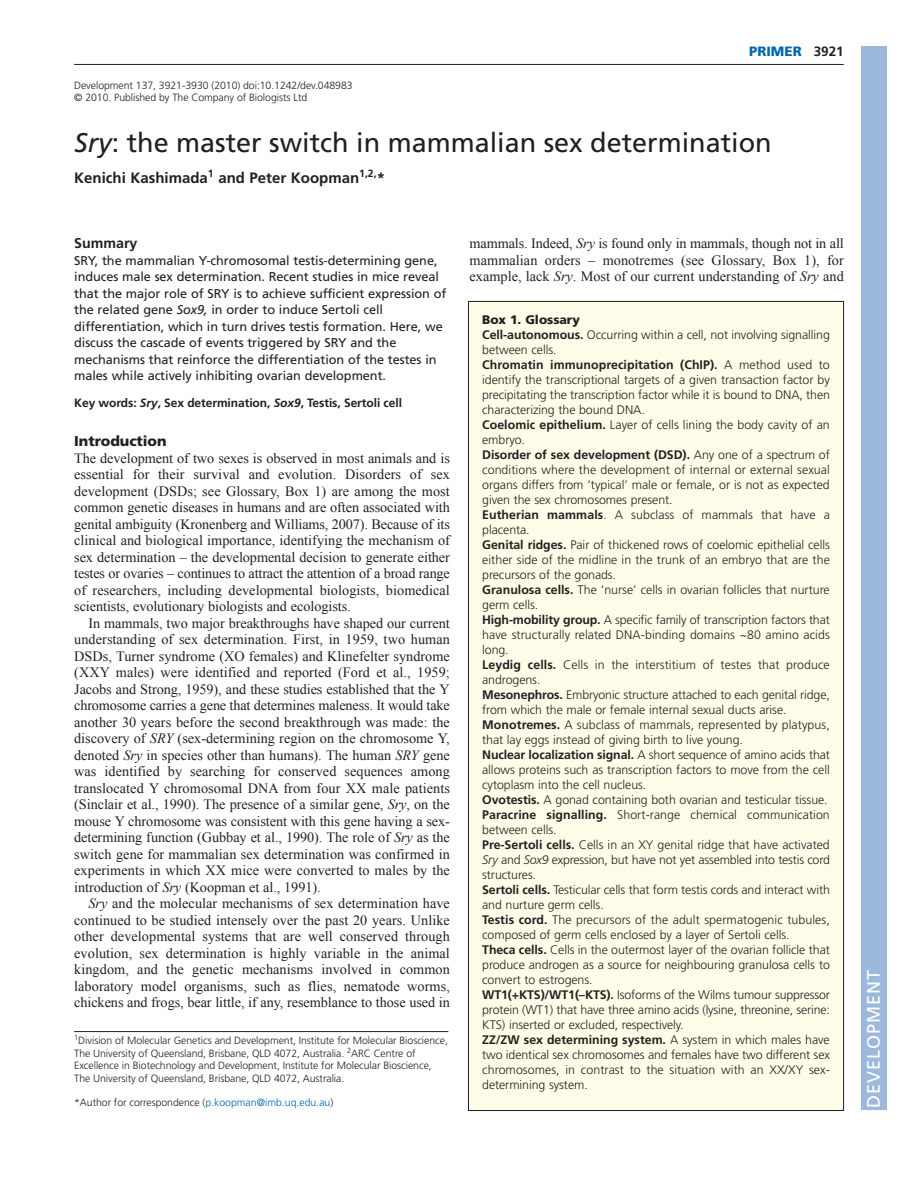
<style>
.page{position:relative;width:918px;height:1188px;background:#fff}
.page>*{position:absolute;margin:0;border:0;box-sizing:border-box;transform-origin:0 0}
.t1{font:27px "Frutiger LT Std";color:#231f20}
.t2{font:18px "Frutiger LT Std";letter-spacing:.055em;color:#fff}
.t3{font:700 15px "Frutiger LT Std";color:#231f20}
.t4{font:14.25px/16.5px "Times New Roman";letter-spacing:-.005em;color:#231f20;text-align:justify}
.t5{font:900 14.25px "Frutiger LT Std";color:#231f20}
.t6{font:700 14.25px "Frutiger LT Std";color:#231f20}
.t7{font:900 13.5px "Frutiger LT Std";color:#0166b3}
.t8{font:700 13.5px "Frutiger LT Std";color:#231f20}
.t9{font:12.75px/16.5px "Frutiger LT Std";letter-spacing:-.005em;color:#231f20}
.t10{font:300 12.3px/15px "Frutiger LT Std";letter-spacing:-.005em;color:#231f20}
.t11{font:700 12px "Frutiger LT Std";letter-spacing:-.005em;color:#231f20}
.t12{font:300 10.5px/12.5px "Frutiger LT Std";letter-spacing:-.005em;color:#231f20}
.s1{font-style:italic}
.s2{color:#0166b3}
.s3{font-weight:900}
.s4{font-weight:700}
</style>
<div class="page">
<hr style="left:74px;top:1031px;width:374px;height:1px;background:#231f20">
<hr style="left:74px;top:64px;width:770px;height:1px;background:#231f20">
<div style="left:468px;top:301px;width:376px;height:810px;background:#fffde9"></div>
<div style="left:861px;top:46px;width:25px;height:1064px;background:#9cb9db"></div>
<p class="t7" style="left:749px;top:46px;width:54px">PRIMER</p>
<p class="t12" style="left:74px;top:81px;width:280px;line-height:12px">Development 137, 3921-3930 (2010) doi:10.1242/dev.048983 © 2010. Published by The Company of Biologists Ltd</p>
<h1 class="t1" style="left:74px;top:132px;width:699px"><span class="s1">Sry</span>: the master switch in mammalian sex determination</h1>
<p class="t3" style="left:74px;top:172px;width:312px">Kenichi Kashimada<sup>1</sup> and Peter Koopman<sup>1,2,</sup>*</p>
<p class="t8" style="left:814px;top:46px;width:32px">3921</p>
<p class="t6" style="left:74px;top:238px;width:65px">Summary</p>
<p class="t9" style="left:74px;top:253px;width:374px">SRY, the mammalian Y-chromosomal testis-determining gene, induces male sex determination. Recent studies in mice reveal that the major role of SRY is to achieve sufficient expression of the related gene <span class="s1">Sox9,</span> in order to induce Sertoli cell differentiation, which in turn drives testis formation. Here, we discuss the cascade of events triggered by SRY and the mechanisms that reinforce the differentiation of the testes in males while actively inhibiting ovarian development.</p>
<p class="t11" style="left:74px;top:398px;width:329px">Key words: <span class="s1">Sry</span>, Sex determination, <span class="s1">Sox9</span>, Testis, Sertoli cell</p>
<p class="t5" style="left:74px;top:436px;width:94px">Introduction</p>
<p class="t4" style="left:74px;top:450px;width:377px">The development of two sexes is observed in most animals and is essential for their survival and evolution. Disorders of sex development (DSDs; see Glossary, Box 1) are among the most common genetic diseases in humans and are often associated with genital ambiguity (Kronenberg and Williams, 2007). Because of its clinical and biological importance, identifying the mechanism of sex determination – the developmental decision to generate either testes or ovaries – continues to attract the attention of a broad range of researchers, including developmental biologists, biomedical scientists, evolutionary biologists and ecologists.</p>
<p class="t4" style="left:74px;top:615px;width:377px;text-indent:14px">In mammals, two major breakthroughs have shaped our current understanding of sex determination. First, in 1959, two human DSDs, Turner syndrome (XO females) and Klinefelter syndrome (XXY males) were identified and reported (Ford et al., 1959; Jacobs and Strong, 1959), and these studies established that the Y chromosome carries a gene that determines maleness. It would take another 30 years before the second breakthrough was made: the discovery of <span class="s1">SRY</span> (sex-determining region on the chromosome Y, denoted <span class="s1">Sry</span> in species other than humans). The human <span class="s1">SRY</span> gene was identified by searching for conserved sequences among translocated Y chromosomal DNA from four XX male patients (Sinclair et al., 1990). The presence of a similar gene, <span class="s1">Sry</span>, on the mouse Y chromosome was consistent with this gene having a sex&shy;determining function (Gubbay et al., 1990). The role of <span class="s1">Sry</span> as the switch gene for mammalian sex determination was confirmed in experiments in which XX mice were converted to males by the introduction of <span class="s1">Sry</span> (Koopman et al., 1991).</p>
<p class="t4" style="left:74px;top:895px;width:377px;text-indent:14px"><span class="s1">Sry</span> and the molecular mechanisms of sex determination have continued to be studied intensely over the past 20 years. Unlike other developmental systems that are well conserved through evolution, sex determination is highly variable in the animal kingdom, and the genetic mechanisms involved in common laboratory model organisms, such as flies, nematode worms, chickens and frogs, bear little, if any, resemblance to those used in</p>
<p class="t12" style="left:74px;top:1035px;width:375px"><sup>1</sup>Division of Molecular Genetics and Development, Institute for Molecular Bioscience, The University of Queensland, Brisbane, QLD 4072, Australia. <sup>2</sup>ARC Centre of Excellence in Biotechnology and Development, Institute for Molecular Bioscience, The University of Queensland, Brisbane, QLD 4072, Australia.</p>
<p class="t12" style="left:74px;top:1097px;width:261px">*Author for correspondence (<span class="s2">p.koopman@imb.uq.edu.au</span>)</p>
<p class="t4" style="left:470px;top:235px;width:376px">mammals. Indeed, <span class="s1">Sry</span> is found only in mammals, though not in all mammalian orders – monotremes (see Glossary, Box 1), for example, lack <span class="s1">Sry</span>. Most of our current understanding of <span class="s1">Sry</span> and</p>
<p class="t10" style="left:482px;top:314px;width:349px"><span class="s3">Box 1. Glossary<br></span><span class="s4">Cell-autonomous.</span> Occurring within a cell, not involving signalling between cells.<br><span class="s4">Chromatin immunoprecipitation (ChIP).</span> A method used to identify the transcriptional targets of a given transaction factor by precipitating the transcription factor while it is bound to DNA, then characterizing the bound DNA.<br><span class="s4">Coelomic epithelium.</span> Layer of cells lining the body cavity of an embryo.<br><span class="s4">Disorder of sex development (DSD).</span> Any one of a spectrum of conditions where the development of internal or external sexual organs differs from ‘typical’ male or female, or is not as expected given the sex chromosomes present.<br><span class="s4">Eutherian mammals</span>. A subclass of mammals that have a placenta.<br><span class="s4">Genital ridges.</span> Pair of thickened rows of coelomic epithelial cells either side of the midline in the trunk of an embryo that are the precursors of the gonads.<br><span class="s4">Granulosa cells.</span> The ‘nurse’ cells in ovarian follicles that nurture germ cells.<br><span class="s4">High-mobility group.</span> A specific family of transcription factors that have structurally related DNA-binding domains ~80 amino acids long.<br><span class="s4">Leydig cells.</span> Cells in the interstitium of testes that produce androgens.<br><span class="s4">Mesonephros.</span> Embryonic structure attached to each genital ridge, from which the male or female internal sexual ducts arise.<br><span class="s4">Monotremes.</span> A subclass of mammals, represented by platypus, that lay eggs instead of giving birth to live young.<br><span class="s4">Nuclear localization signal.</span> A short sequence of amino acids that allows proteins such as transcription factors to move from the cell cytoplasm into the cell nucleus.<br><span class="s4">Ovotestis.</span> A gonad containing both ovarian and testicular tissue.<br><span class="s4">Paracrine signalling.</span> Short-range chemical communication between cells.<br><span class="s4">Pre-Sertoli cells.</span> Cells in an XY genital ridge that have activated <span class="s1">Sry</span> and <span class="s1">Sox9</span> expression, but have not yet assembled into testis cord structures.<br><span class="s4">Sertoli cells.</span> Testicular cells that form testis cords and interact with and nurture germ cells.<br><span class="s4">Testis cord.</span> The precursors of the adult spermatogenic tubules, composed of germ cells enclosed by a layer of Sertoli cells.<br><span class="s4">Theca cells.</span> Cells in the outermost layer of the ovarian follicle that produce androgen as a source for neighbouring granulosa cells to convert to estrogens.<br><span class="s4">WT1(+KTS)/WT1(–KTS).</span> Isoforms of the Wilms tumour suppressor protein (WT1) that have three amino acids (lysine, threonine, serine:<br>KTS) inserted or excluded, respectively.<br><span class="s4">ZZ/ZW sex determining system.</span> A system in which males have two identical sex chromosomes and females have two different sex chromosomes, in contrast to the situation with an XX/XY sex&shy;determining system.</p>
<h2 class="t2" style="left:863px;top:1108px;width:140px;rotate:-90deg">DEVELOPMENT</h2>
</div>
